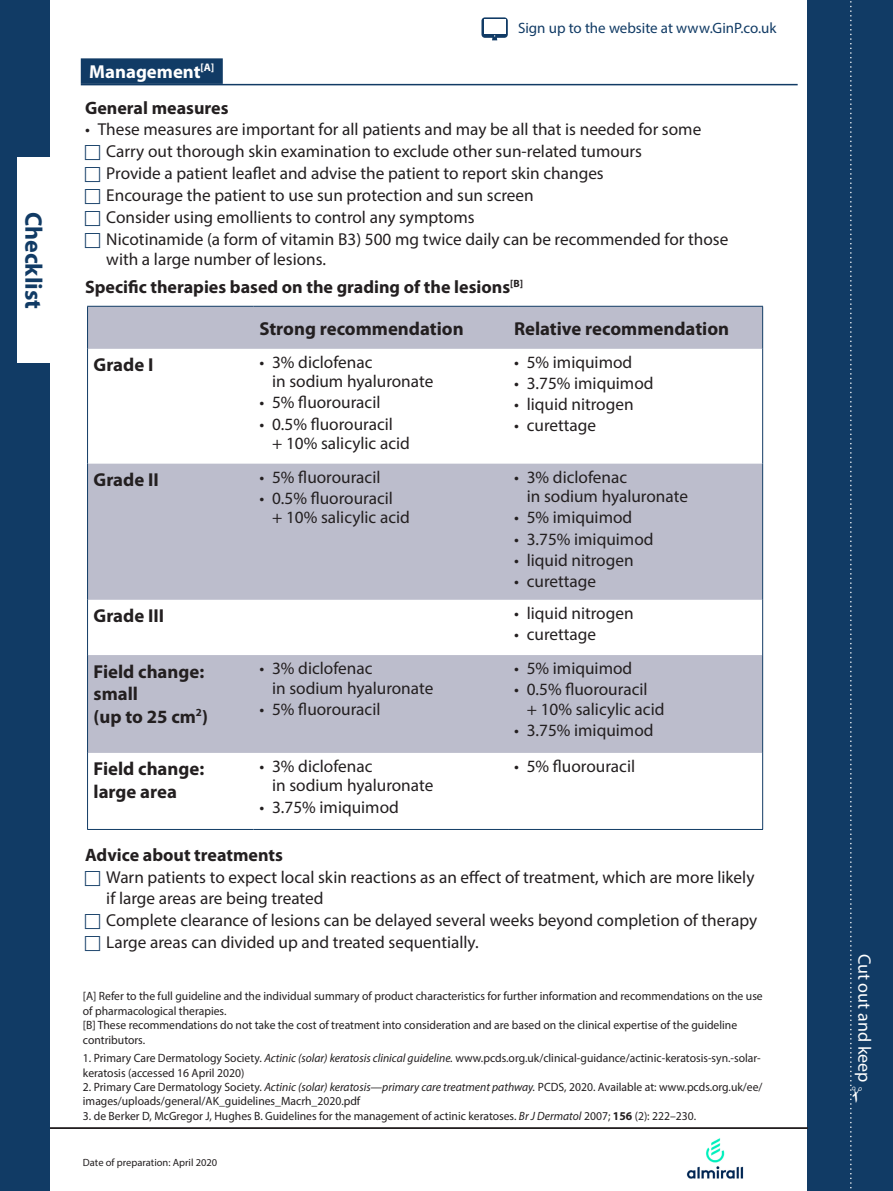
<style>
.page{position:relative;width:893px;height:1191px;background:#fff}
.page>*{position:absolute;margin:0;border:0;box-sizing:border-box;transform-origin:0 0}
.checklist_tab{font:700 24px "Myriad Pro";color:#113b65}
.Table_Normal_Bold{font:700 18.75px/22.5px "Myriad Pro";color:#231f20}
.t1{font:700 18.75px "Myriad Pro";color:#fff}
.Normal_Bold{font:700 18px "Myriad Pro";color:#231f20}
.t2{font:18px "Myriad Pro";color:#fff}
.Checkbox_level_1{font:17.25px/19.5px "Myriad Pro";color:#231f20}
.Checklist_URL{font:15px "Myriad Pro";color:#113b65}
.t3{font:12px/14.4px "Myriad Pro";color:#231f20}
.t4{font:10.5px "Myriad Pro";color:#231f20}
.s1{font-style:italic}
.s2{font-weight:700}
</style>
<div class="page">
<div style="left:807px;top:0;width:86px;height:1191px;background:#113b65"></div>
<div style="left:0;top:0;width:50px;height:1191px;background:#113b65"></div>
<div style="left:81px;top:58px;width:142px;height:26px;background:#113b65"></div>
<hr style="left:81px;top:84px;width:717px;height:1px;background:#113b65">
<div style="left:18px;top:158px;width:33px;height:205px;background:#fff"></div>
<svg style="left:850px;top:1px;width:2px;height:1188px"></svg>
<hr style="left:50px;top:1127px;width:758px;height:2px;background:#231f20">
<svg style="left:88px;top:307px;width:674px;height:446px;fill:#bcbdcc"></svg>
<hr style="left:87px;top:306px;width:166px;height:1px;background:#113b65">
<hr style="left:87px;top:307px;width:1px;height:42px;background:#113b65">
<hr style="left:253px;top:306px;width:255px;height:1px;background:#113b65">
<hr style="left:508px;top:306px;width:255px;height:1px;background:#113b65">
<hr style="left:762px;top:307px;width:1px;height:42px;background:#113b65">
<hr style="left:87px;top:349px;width:1px;height:114px;background:#113b65">
<hr style="left:762px;top:349px;width:1px;height:114px;background:#113b65">
<hr style="left:87px;top:463px;width:1px;height:137px;background:#113b65">
<hr style="left:762px;top:463px;width:1px;height:137px;background:#113b65">
<hr style="left:87px;top:600px;width:1px;height:55px;background:#113b65">
<hr style="left:762px;top:600px;width:1px;height:55px;background:#113b65">
<hr style="left:87px;top:655px;width:1px;height:98px;background:#113b65">
<hr style="left:762px;top:655px;width:1px;height:98px;background:#113b65">
<hr style="left:87px;top:753px;width:1px;height:76px;background:#113b65">
<hr style="left:762px;top:753px;width:1px;height:76px;background:#113b65">
<hr style="left:87px;top:829px;width:166px;height:1px;background:#113b65">
<hr style="left:253px;top:829px;width:255px;height:1px;background:#113b65">
<hr style="left:508px;top:829px;width:255px;height:1px;background:#113b65">
<img style="left:686px;top:1138px;width:58px;height:41px">
<svg style="left:481px;top:17px;width:27px;height:21px"></svg>
<div style="left:484px;top:20px;width:22px;height:14px;background:#fff"></div>
<svg style="left:492px;top:34px;width:5px;height:6px"></svg>
<p class="checklist_tab" style="left:49px;top:212px;width:99px;rotate:90deg">Checklist</p>
<p class="Checklist_URL" style="left:518px;top:19px;width:260px">Sign up to the website at www.GinP.co.uk</p>
<p class="t1" style="left:89px;top:59px;width:126px">Management<sup>[A]</sup></p>
<p class="Normal_Bold" style="left:85px;top:96px;width:145px">General measures</p>
<p class="Checkbox_level_1" style="left:85px;top:119px;width:618px">• These measures are important for all patients and may be all that is needed for some</p>
<p class="Checkbox_level_1" style="left:106px;top:141px;width:537px">Carry out thorough skin examination to exclude other sun-related tumours</p>
<p class="Checkbox_level_1" style="left:106px;top:163px;width:499px">Provide a patient leaflet and advise the patient to report skin changes</p>
<p class="Checkbox_level_1" style="left:106px;top:185px;width:429px">Encourage the patient to use sun protection and sun screen</p>
<p class="Checkbox_level_1" style="left:106px;top:207px;width:370px">Consider using emollients to control any symptoms</p>
<p class="Checkbox_level_1" style="left:106px;top:229px;width:624px;line-height:20.2px">Nicotinamide (a form of vitamin B3) 500 mg twice daily can be recommended for those with a large number of lesions.</p>
<p class="Normal_Bold" style="left:85px;top:275px;width:440px">Specific therapies based on the grading of the lesions<sup>[B]</sup></p>
<p class="Table_Normal_Bold" style="left:259px;top:316px;width:206px">Strong recommendation</p>
<p class="Table_Normal_Bold" style="left:514px;top:316px;width:217px">Relative recommendation</p>
<p class="Table_Normal_Bold" style="left:94px;top:353px;width:61px">Grade I</p>
<p class="Checkbox_level_1" style="left:272px;top:352px;width:163px;text-indent:-13px">• 3% diclofenac<br>in sodium hyaluronate</p>
<p class="Checkbox_level_1" style="left:259px;top:393px;width:123px">• 5% fluorouracil</p>
<p class="Checkbox_level_1" style="left:272px;top:414px;width:139px;text-indent:-13px">• 0.5% fluorouracil<br>+ 10% salicylic acid</p>
<p class="Table_Normal_Bold" style="left:94px;top:468px;width:67px">Grade II</p>
<p class="Checkbox_level_1" style="left:259px;top:467px;width:123px">• 5% fluorouracil</p>
<p class="Checkbox_level_1" style="left:272px;top:488px;width:139px;text-indent:-13px">• 0.5% fluorouracil<br>+ 10% salicylic acid</p>
<p class="Checkbox_level_1" style="left:514px;top:352px;width:120px">• 5% imiquimod</p>
<p class="Checkbox_level_1" style="left:514px;top:373px;width:141px">• 3.75% imiquimod</p>
<p class="Checkbox_level_1" style="left:514px;top:394px;width:121px">• liquid nitrogen</p>
<p class="Checkbox_level_1" style="left:514px;top:415px;width:84px">• curettage</p>
<p class="Checkbox_level_1" style="left:527px;top:467px;width:163px;text-indent:-13px">• 3% diclofenac<br>in sodium hyaluronate</p>
<p class="Checkbox_level_1" style="left:514px;top:507px;width:120px">• 5% imiquimod</p>
<p class="Checkbox_level_1" style="left:514px;top:529px;width:141px">• 3.75% imiquimod</p>
<p class="Checkbox_level_1" style="left:514px;top:550px;width:121px">• liquid nitrogen</p>
<p class="Checkbox_level_1" style="left:514px;top:571px;width:84px">• curettage</p>
<p class="Table_Normal_Bold" style="left:94px;top:604px;width:72px">Grade III</p>
<p class="Checkbox_level_1" style="left:514px;top:603px;width:121px">• liquid nitrogen</p>
<p class="Checkbox_level_1" style="left:514px;top:624px;width:84px">• curettage</p>
<p class="Table_Normal_Bold" style="left:94px;top:659px;width:116px">Field change: small<br>(up to 25 cm<sup>2</sup>)</p>
<p class="Checkbox_level_1" style="left:272px;top:658px;width:163px;text-indent:-13px">• 3% diclofenac<br>in sodium hyaluronate</p>
<p class="Checkbox_level_1" style="left:514px;top:658px;width:120px">• 5% imiquimod</p>
<p class="Checkbox_level_1" style="left:527px;top:679px;width:139px;text-indent:-13px">• 0.5% fluorouracil<br>+ 10% salicylic acid</p>
<p class="Checkbox_level_1" style="left:514px;top:720px;width:141px">• 3.75% imiquimod</p>
<p class="Checkbox_level_1" style="left:259px;top:699px;width:123px">• 5% fluorouracil</p>
<p class="Table_Normal_Bold" style="left:94px;top:757px;width:112px">Field change: large area</p>
<p class="Checkbox_level_1" style="left:272px;top:756px;width:163px;text-indent:-13px">• 3% diclofenac<br>in sodium hyaluronate</p>
<p class="Checkbox_level_1" style="left:259px;top:796px;width:141px">• 3.75% imiquimod</p>
<p class="Checkbox_level_1" style="left:514px;top:756px;width:123px">• 5% fluorouracil</p>
<p class="Normal_Bold" style="left:85px;top:843px;width:199px">Advice about treatments</p>
<p class="Checkbox_level_1" style="left:106px;top:867px;width:650px;line-height:20.2px">Warn patients to expect local skin reactions as an effect of treatment, which are more likely if large areas are being treated</p>
<p class="Checkbox_level_1" style="left:106px;top:909px;width:652px">Complete clearance of lesions can be delayed several weeks beyond completion of therapy</p>
<p class="Checkbox_level_1" style="left:106px;top:931px;width:374px">Large areas can divided up and treated sequentially.</p>
<p class="t3" style="left:83px;top:989px;width:681px">[A] Refer to the full guideline and the individual summary of product characteristics for further information and recommendations on the use of pharmacological therapies.<br>[B] These recommendations do not take the cost of treatment into consideration and are based on the clinical expertise of the guideline contributors.</p>
<p class="t3" style="left:83px;top:1050px;width:679px">1. Primary Care Dermatology Society. <span class="s1">Actinic (solar) keratosis clinical guideline.</span> www.pcds.org.uk/clinical-guidance/actinic-keratosis-syn.-solar&shy;keratosis (accessed 16 April 2020)</p>
<p class="t3" style="left:83px;top:1079px;width:681px">2. Primary Care Dermatology Society. <span class="s1">Actinic (solar) keratosis—primary care treatment pathway.</span> PCDS, 2020. Available at: www.pcds.org.uk/ee/ images/uploads/general/AK_guidelines_Macrh_2020.pdf</p>
<p class="t3" style="left:83px;top:1108px;width:615px">3. de Berker D, McGregor J, Hughes B. Guidelines for the management of actinic keratoses. <span class="s1">Br J Dermatol</span> 2007; <span class="s2">156</span> (2): 222–230.</p>
<p class="t4" style="left:83px;top:1155px;width:136px">Date of preparation: April 2020</p>
<p class="t2" style="left:875px;top:953px;width:152px;rotate:90deg">Cut out and keep ✁</p>
</div>
